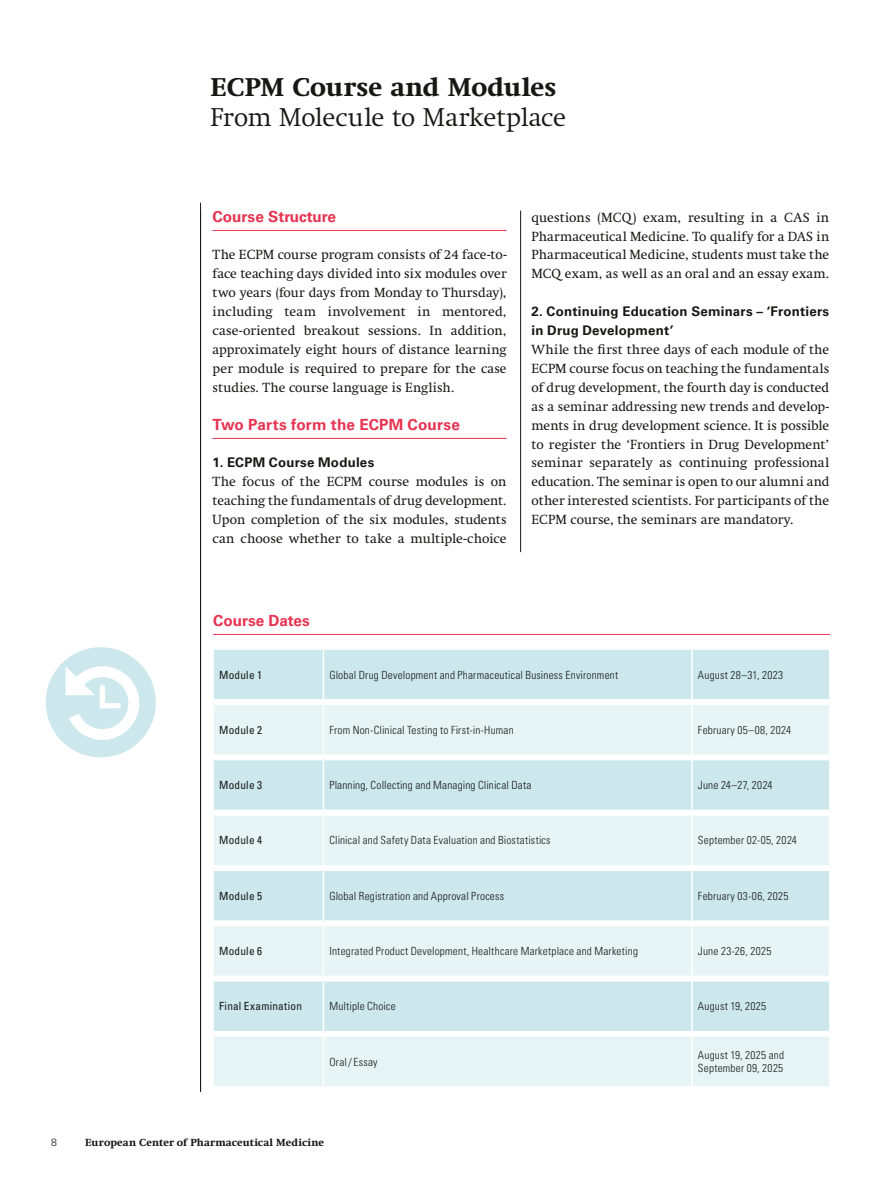
<style>
.page{position:relative;width:893px;height:1191px;background:#fff}
.page>*{position:absolute;margin:0;border:0;box-sizing:border-box;transform-origin:0 0}
.t1{font:300 26.25px "Swift Neue LT Pro";letter-spacing:-.005em;color:#181716}
.t2{font:700 26.25px "Swift Neue LT Pro";letter-spacing:.005em;color:#181716}
.t3{font:700 15.3px "Univers LT Std";color:#e73351}
.t4{font:13.5px/18.9px "Swift Neue LT Pro";letter-spacing:.005em;color:#181716;text-align:justify}
.t5{font:700 13.35px/18.9px "Univers LT Std";letter-spacing:.015em;color:#181716}
.t6{font:300 condensed 11.25px/13.5px "Univers LT Std";letter-spacing:.02em;color:#181716}
.t7{font:condensed 11.25px "Univers LT Std";letter-spacing:.02em;color:#181716}
.t8{font:700 10.5px "Swift Neue LT Pro";letter-spacing:.015em;color:#181716}
.t9{font:300 10.5px "Univers LT Std";color:#181716}
</style>
<div class="page">
<hr style="left:200px;top:203px;width:1px;height:888px;background:#181716">
<div style="left:46px;top:647px;width:110px;height:110px;background:#cce8ec;border-radius:50%"></div>
<svg style="left:66px;top:666px;width:73px;height:74px"></svg>
<hr style="left:213px;top:230px;width:294px;height:1px;background:#e73351">
<hr style="left:213px;top:438px;width:294px;height:1px;background:#e73351">
<hr style="left:520px;top:210px;width:1px;height:342px;background:#181716">
<div style="left:214px;top:650px;width:615px;height:49px;background:#cce8ec"></div>
<svg style="left:214px;top:705px;width:615px;height:381px;background:#dbeff1"></svg>
<hr style="left:323px;top:650px;width:1px;height:49px;background:#fff">
<hr style="left:691px;top:650px;width:2px;height:49px;background:#fff">
<hr style="left:323px;top:705px;width:1px;height:49px;background:#fff">
<hr style="left:691px;top:705px;width:2px;height:49px;background:#fff">
<hr style="left:323px;top:760px;width:1px;height:49px;background:#fff">
<hr style="left:691px;top:760px;width:2px;height:49px;background:#fff">
<hr style="left:323px;top:815px;width:1px;height:50px;background:#fff">
<hr style="left:691px;top:815px;width:2px;height:50px;background:#fff">
<hr style="left:323px;top:871px;width:1px;height:49px;background:#fff">
<hr style="left:691px;top:871px;width:2px;height:49px;background:#fff">
<hr style="left:323px;top:926px;width:1px;height:49px;background:#fff">
<hr style="left:691px;top:926px;width:2px;height:49px;background:#fff">
<hr style="left:323px;top:981px;width:1px;height:49px;background:#fff">
<hr style="left:691px;top:981px;width:2px;height:49px;background:#fff">
<hr style="left:323px;top:1036px;width:1px;height:50px;background:#fff">
<hr style="left:691px;top:1036px;width:2px;height:50px;background:#fff">
<div style="left:214px;top:754px;width:109px;height:6px;background:#fff"></div>
<div style="left:323px;top:754px;width:369px;height:6px;background:#fff"></div>
<div style="left:692px;top:754px;width:137px;height:6px;background:#fff"></div>
<div style="left:214px;top:809px;width:109px;height:6px;background:#fff"></div>
<div style="left:323px;top:809px;width:369px;height:6px;background:#fff"></div>
<div style="left:692px;top:809px;width:137px;height:6px;background:#fff"></div>
<div style="left:214px;top:865px;width:109px;height:6px;background:#fff"></div>
<div style="left:323px;top:865px;width:369px;height:6px;background:#fff"></div>
<div style="left:692px;top:865px;width:137px;height:6px;background:#fff"></div>
<div style="left:214px;top:920px;width:109px;height:6px;background:#fff"></div>
<div style="left:323px;top:920px;width:369px;height:6px;background:#fff"></div>
<div style="left:692px;top:920px;width:137px;height:6px;background:#fff"></div>
<div style="left:214px;top:975px;width:109px;height:6px;background:#fff"></div>
<div style="left:323px;top:975px;width:369px;height:6px;background:#fff"></div>
<div style="left:692px;top:975px;width:137px;height:6px;background:#fff"></div>
<div style="left:214px;top:1030px;width:109px;height:6px;background:#fff"></div>
<div style="left:323px;top:1030px;width:369px;height:6px;background:#fff"></div>
<div style="left:692px;top:1030px;width:137px;height:6px;background:#fff"></div>
<hr style="left:213px;top:634px;width:617px;height:1px;background:#e73351">
<h1 class="t2" style="left:210px;top:72px;width:348px">ECPM Course and Modules</h1>
<h1 class="t1" style="left:210px;top:101px;width:357px">From Molecule to Marketplace</h1>
<p class="t3" style="left:213px;top:207px;width:125px">Course Structure</p>
<p class="t4" style="left:213px;top:245px;width:295px">The ECPM course program consists of 24 face-to&shy;face teaching days divided into six modules over two years (four days from Monday to Thursday), including team involvement in mentored, case-oriented breakout sessions. In addition, approximately eight hours of distance learning per module is required to prepare for the case studies. The course language is English.</p>
<p class="t3" style="left:213px;top:415px;width:249px">Two Parts form the ECPM Course</p>
<p class="t5" style="left:213px;top:453px;width:163px">1. ECPM Course Modules</p>
<p class="t4" style="left:213px;top:472px;width:295px">The focus of the ECPM course modules is on teaching the fundamentals of drug development.<br>Upon completion of the six modules, students can choose whether to take a multiple-choice</p>
<p class="t4" style="left:531px;top:208px;width:299px">questions (MCQ) exam, resulting in a CAS in Pharmaceutical Medicine. To qualify for a DAS in Pharmaceutical Medicine, students must take the MCQ exam, as well as an oral and an essay exam.</p>
<p class="t5" style="left:531px;top:302px;width:299px">2. Continuing Education Seminars – ‘Frontiers in Drug Development’</p>
<p class="t4" style="left:531px;top:340px;width:299px">While the first three days of each module of the ECPM course focus on teaching the fundamentals of drug development, the fourth day is conducted as a seminar addressing new trends and develop&shy;ments in drug development science. It is possible to register the ‘Frontiers in Drug Development’ seminar separately as continuing professional education. The seminar is open to our alumni and other interested scientists. For participants of the ECPM course, the seminars are mandatory.</p>
<p class="t3" style="left:213px;top:611px;width:98px">Course Dates</p>
<p class="t7" style="left:219px;top:667px;width:45px">Module 1</p>
<p class="t6" style="left:329px;top:668px;width:290px">Global Drug Development and Pharmaceutical Business Environment</p>
<p class="t6" style="left:698px;top:668px;width:87px">August 28–31, 2023</p>
<p class="t7" style="left:219px;top:722px;width:45px">Module 2</p>
<p class="t6" style="left:329px;top:723px;width:186px">From Non-Clinical Testing to First-in-Human</p>
<p class="t6" style="left:698px;top:723px;width:95px">February 05–08, 2024</p>
<p class="t7" style="left:219px;top:778px;width:45px">Module 3</p>
<p class="t6" style="left:329px;top:778px;width:204px">Planning, Collecting and Managing Clinical Data</p>
<p class="t6" style="left:698px;top:778px;width:76px">June 24–27, 2024</p>
<p class="t7" style="left:219px;top:833px;width:45px">Module 4</p>
<p class="t6" style="left:329px;top:833px;width:223px">Clinical and Safety Data Evaluation and Biostatistics</p>
<p class="t6" style="left:698px;top:833px;width:100px">September 02-05, 2024</p>
<p class="t7" style="left:219px;top:888px;width:45px">Module 5</p>
<p class="t6" style="left:329px;top:889px;width:176px">Global Registration and Approval Process</p>
<p class="t6" style="left:698px;top:889px;width:92px">February 03-06, 2025</p>
<p class="t7" style="left:219px;top:943px;width:45px">Module 6</p>
<p class="t6" style="left:329px;top:944px;width:310px">Integrated Product Development, Healthcare Marketplace and Marketing</p>
<p class="t6" style="left:698px;top:944px;width:75px">June 23-26, 2025</p>
<p class="t7" style="left:219px;top:999px;width:85px">Final Examination</p>
<p class="t6" style="left:329px;top:999px;width:68px">Multiple Choice</p>
<p class="t6" style="left:698px;top:999px;width:70px">August 19, 2025</p>
<p class="t6" style="left:329px;top:1054px;width:50px">Oral/Essay</p>
<p class="t6" style="left:698px;top:1048px;width:88px">August 19, 2025 and<br>September 09, 2025</p>
<p class="t9" style="left:51px;top:1136px;width:7px">8</p>
<p class="t8" style="left:85px;top:1136px;width:241px">European Center of Pharmaceutical Medicine</p>
</div>
